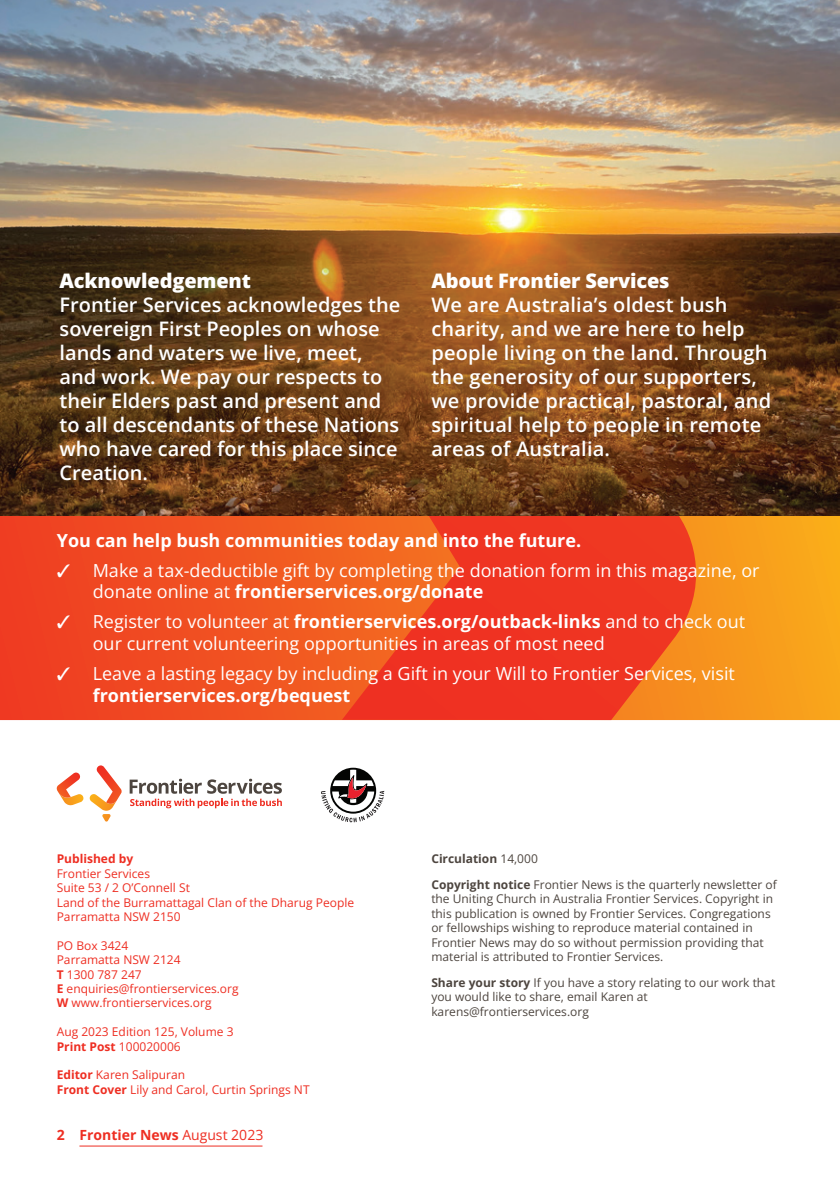
<style>
.page{position:relative;width:840px;height:1185px;background:#fff}
.page>*{position:absolute;margin:0;border:0;box-sizing:border-box;transform-origin:0 0}
.t1{font:600 20px/24px "Open Sans";color:#fff}
.t2{font:800 20px "Open Sans";letter-spacing:-.01em;color:#fff}
.t3{font:18px/21.6px "Open Sans";color:#fff}
.t4{font:700 18px "Open Sans";color:#fff}
.t5{font:700 14px "Open Sans";color:#ee2e22}
.t6{font:12px/14.4px "Open Sans";color:#4d453f}
.t7{font:12px/14.4px "Open Sans";color:#ee2e22}
.t8{font:700 12px "Open Sans";color:#ee2e22}
.s1{font-weight:700}
.s2{font-weight:400}
</style>
<div class="page">
<hr style="left:79px;top:1145px;width:183px;height:1px;background:#ee2e22">
<svg style="left:0;top:516px;width:839px;height:204px;background:#f26420"></svg>
<svg style="left:342px;top:516px;width:353px;height:204px;background:#f04421"></svg>
<svg style="left:90px;top:765px;width:31px;height:57px"></svg>
<svg style="left:57px;top:772px;width:27px;height:33px"></svg>
<svg style="left:130px;top:779px;width:152px;height:29px"></svg>
<svg style="left:321px;top:768px;width:63px;height:54px"></svg>
<img style="left:0;top:0;width:839px;height:516px">
<h1 class="t2" style="left:60px;top:267px;width:193px">Acknowledgement</h1>
<p class="t1" style="left:60px;top:292px;width:342px">Frontier Services acknowledges the sovereign First Peoples on whose lands and waters we live, meet, and work. We pay our respects to their Elders past and present and to all descendants of these Nations who have cared for this place since<br>Creation.</p>
<h1 class="t2" style="left:431px;top:267px;width:239px">About Frontier Services</h1>
<h1 class="t1" style="left:431px;top:292px;width:341px">We are Australia’s oldest bush charity, and we are here to help people living on the land. Through the generosity of our supporters, we provide practical, pastoral, and spiritual help to people in remote areas of Australia.</h1>
<h2 class="t4" style="left:57px;top:528px;width:525px">You can help bush communities today and into the future.</h2>
<h2 class="t3" style="left:93px;top:559px;width:668px;text-indent:-36px">✓ Make a tax-deductible gift by completing the donation form in this magazine, or donate online at <span class="s1">frontierservices.org/donate</span></h2>
<h2 class="t3" style="left:93px;top:610px;width:653px;text-indent:-36px">✓ Register to volunteer at <span class="s1">frontierservices.org/outback-links</span> and to check out our current volunteering opportunities in areas of most need</h2>
<h2 class="t3" style="left:93px;top:662px;width:643px;text-indent:-36px">✓ Leave a lasting legacy by including a Gift in your Will to Frontier Services, visit <span class="s1">frontierservices.org/bequest</span></h2>
<p class="t8" style="left:57px;top:851px;width:78px">Published by</p>
<p class="t7" style="left:57px;top:866px;width:299px">Frontier Services<br>Suite 53 / 2 O’Connell St<br>Land of the Burramattagal Clan of the Dharug People<br>Parramatta NSW 2150</p>
<p class="t7" style="left:57px;top:938px;width:183px">PO Box 3424<br>Parramatta NSW 2124<br><span class="s1">T</span> 1300 787 247<br><span class="s1">E</span> enquiries@frontierservices.org<br><span class="s1">W</span> www.frontierservices.org</p>
<p class="t7" style="left:57px;top:1024px;width:178px">Aug 2023 Edition 125, Volume 3<br><span class="s1">Print Post</span> 100020006</p>
<p class="t7" style="left:57px;top:1067px;width:254px"><span class="s1">Editor</span> Karen Salipuran<br><span class="s1">Front Cover</span> Lily and Carol, Curtin Springs NT</p>
<p class="t5" style="left:57px;top:1125px;width:208px">2 Frontier News <span class="s2">August 2023</span></p>
<p class="t6" style="left:431px;top:846px;width:347px;line-height:25.8px"><span class="s1">Circulation</span> 14,000<br><span class="s1">Copyright notice</span> Frontier News is the quarterly newsletter of</p>
<p class="t6" style="left:431px;top:892px;width:343px">the Uniting Church in Australia Frontier Services. Copyright in this publication is owned by Frontier Services. Congregations or fellowships wishing to reproduce material contained in Frontier News may do so without permission providing that material is attributed to Frontier Services.</p>
<p class="t6" style="left:431px;top:975px;width:345px"><span class="s1">Share your story</span> If you have a story relating to our work that you would like to share, email Karen at karens@frontierservices.org</p>
</div>
